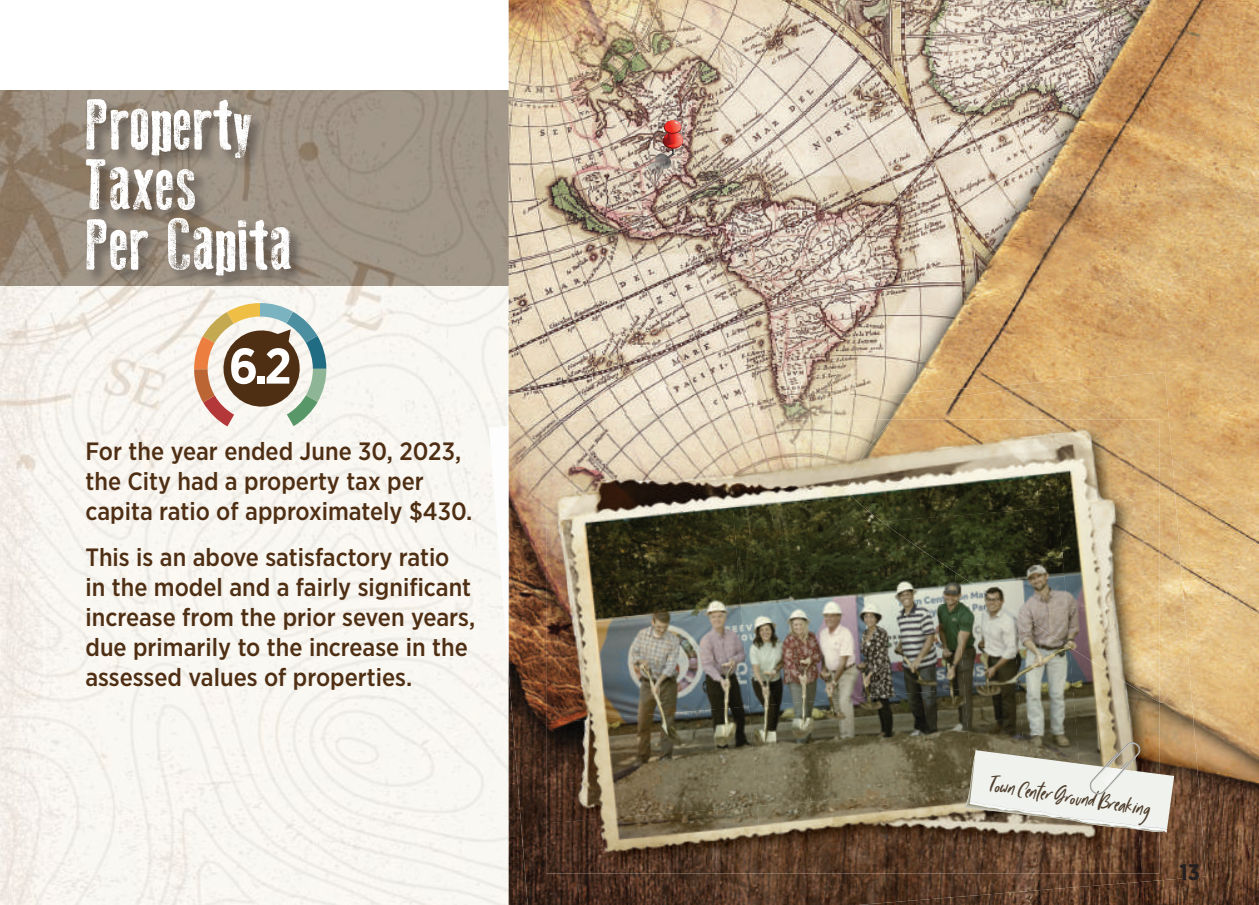
<style>
.page{position:relative;width:1259px;height:905px;background:#fff}
.page>*{position:absolute;margin:0;border:0;box-sizing:border-box;transform-origin:0 0}
.t1{font:72.5px/60px "Old Press";color:#fff}
.t2{font:700 50px "Gotham Narrow";color:#fff}
.t3{font:500 25px/30px "Gotham Narrow";color:#4f2f14}
.t4{font:700 22.5px "Gotham Narrow";color:#231f20}
.t5{font:20px "Wonderfall Script";color:#4f3e2d}
</style>
<div class="page">
<img style="left:0;top:90px;width:509px;height:814px">
<div style="left:85px;top:98px;width:222px;height:193px;background:#231f20;opacity:.45"></div>
<svg style="left:194px;top:303px;width:132px;height:123px"></svg>
<img style="left:509px;top:0;width:750px;height:904px">
<img style="left:1189px;top:460px;width:70px;height:200px">
<img style="left:489px;top:425px;width:20px;height:245px">
<img style="left:509px;top:419px;width:37px;height:105px">
<img style="left:593px;top:385px;width:416px;height:34px">
<img style="left:1009px;top:372px;width:160px;height:50px">
<img style="left:1159px;top:422px;width:13px;height:29px">
<img style="left:509px;top:524px;width:68px;height:380px">
<img style="left:1154px;top:660px;width:52px;height:220px">
<img style="left:577px;top:873px;width:53px;height:31px">
<img style="left:630px;top:873px;width:420px;height:31px">
<img style="left:1049px;top:873px;width:105px;height:16px">
<img style="left:892px;top:388px;width:220px;height:31px">
<img style="left:1159px;top:451px;width:30px;height:251px">
<img style="left:546px;top:419px;width:180px;height:88px">
<img style="left:726px;top:419px;width:120px;height:88px">
<img style="left:546px;top:507px;width:187px;height:99px">
<img style="left:733px;top:497px;width:214px;height:109px">
<img style="left:965px;top:612px;width:47px;height:261px">
<img style="left:546px;top:606px;width:195px;height:100px">
<img style="left:741px;top:589px;width:224px;height:117px">
<img style="left:1012px;top:612px;width:57px;height:261px">
<img style="left:1069px;top:657px;width:57px;height:216px">
<img style="left:546px;top:706px;width:203px;height:99px">
<img style="left:749px;top:688px;width:224px;height:117px">
<img style="left:1126px;top:701px;width:33px;height:172px">
<img style="left:546px;top:805px;width:211px;height:68px">
<img style="left:757px;top:788px;width:223px;height:85px">
<img style="left:846px;top:419px;width:205px;height:102px">
<img style="left:1051px;top:419px;width:108px;height:181px">
<img style="left:882px;top:507px;width:181px;height:60px">
<img style="left:947px;top:557px;width:120px;height:55px">
<img style="left:1015px;top:600px;width:144px;height:57px">
<img style="left:1085px;top:651px;width:74px;height:50px">
<svg style="left:964px;top:737px;width:210px;height:95px;background:#c1bcae"></svg>
<img style="left:648px;top:153px;width:27px;height:21px">
<svg style="left:662px;top:120px;width:22px;height:35px"></svg>
<h1 class="t1" style="left:85px;top:95px;width:209px">Property<br>Taxes<br>Per Capita</h1>
<h2 class="t2" style="left:229px;top:334px;width:64px">6.2</h2>
<p class="t3" style="left:85px;top:436px;width:389px">For the year ended June 30, 2023, the City had a property tax per capita ratio of approximately $430.</p>
<p class="t3" style="left:85px;top:541px;width:391px">This is an above satisfactory ratio in the model and a fairly significant increase from the prior seven years, due primarily to the increase in the assessed values of properties.</p>
<p class="t5" style="left:992px;top:772px;width:164px;rotate:9deg">Town CenterGround Breaking</p>
<p class="t4" style="left:1179px;top:857px;width:22px">13</p>
</div>
